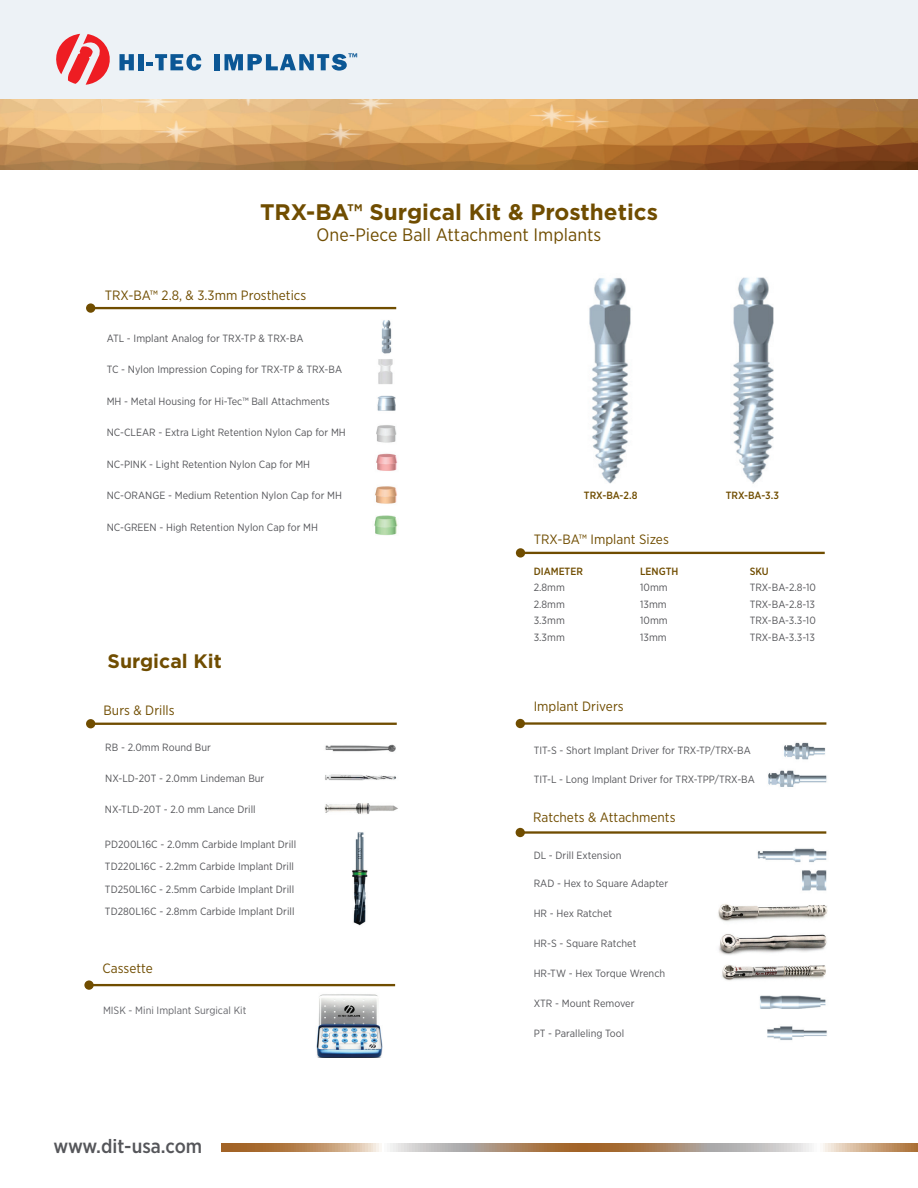
<style>
.page{position:relative;width:918px;height:1188px;background:#fff}
.page>*{position:absolute;margin:0;border:0;box-sizing:border-box;transform-origin:0 0}
.t1{font:700 22.5px "Gotham";color:#704d00}
.t2{font:500 19.5px "Gotham Narrow";color:#55565a}
.t3{font:700 19.5px "Gotham";color:#704d00}
.t4{font:18px "Gotham Narrow";color:#704d00}
.t5{font:13.5px "Gotham Narrow";color:#704d00}
.t6{font:10.5px/22.5px "Gotham Narrow";color:#55565a}
.t7{font:500 10.5px "Gotham Narrow";color:#704d00}
.t8{font:10.5px "Gotham Narrow";color:#64656a}
</style>
<div class="page">
<img style="left:378px;top:359px;width:15px;height:25px">
<hr style="left:91px;top:307px;width:305px;height:2px;background:#704d00">
<div style="left:86px;top:303px;width:9px;height:10px;background:#704d00;border-radius:50%"></div>
<hr style="left:91px;top:723px;width:306px;height:2px;background:#704d00">
<div style="left:86px;top:719px;width:9px;height:9px;background:#704d00;border-radius:50%"></div>
<div style="left:0;top:0;width:918px;height:118px;background:#edf2f6"></div>
<svg style="left:119px;top:54px;width:15px;height:16px"></svg>
<div style="left:138px;top:54px;width:6px;height:16px;background:#0b5795"></div>
<svg style="left:147px;top:54px;width:54px;height:17px"></svg>
<div style="left:215px;top:54px;width:5px;height:16px;background:#0b5795"></div>
<svg style="left:56px;top:34px;width:54px;height:51px"></svg>
<svg style="left:225px;top:53px;width:132px;height:18px"></svg>
<img style="left:325px;top:744px;width:71px;height:8px">
<img style="left:325px;top:774px;width:72px;height:7px">
<img style="left:757px;top:848px;width:70px;height:15px">
<img style="left:802px;top:870px;width:25px;height:21px">
<img style="left:767px;top:1026px;width:60px;height:14px">
<img style="left:718px;top:904px;width:110px;height:18px">
<img style="left:718px;top:934px;width:109px;height:21px">
<img style="left:722px;top:965px;width:104px;height:16px">
<img style="left:324px;top:803px;width:74px;height:11px">
<img style="left:760px;top:995px;width:66px;height:14px">
<hr style="left:521px;top:552px;width:304px;height:2px;background:#704d00">
<div style="left:516px;top:548px;width:9px;height:10px;background:#704d00;border-radius:50%"></div>
<hr style="left:520px;top:831px;width:306px;height:3px;background:#704d00">
<div style="left:516px;top:828px;width:9px;height:9px;background:#704d00;border-radius:50%"></div>
<img style="left:0;top:99px;width:918px;height:70px">
<img style="left:352px;top:832px;width:16px;height:94px">
<img style="left:589px;top:278px;width:42px;height:206px">
<img style="left:733px;top:277px;width:41px;height:207px">
<img style="left:377px;top:395px;width:19px;height:16px">
<img style="left:376px;top:425px;width:20px;height:18px">
<img style="left:374px;top:515px;width:24px;height:20px">
<img style="left:375px;top:453px;width:23px;height:51px">
<img style="left:381px;top:320px;width:11px;height:34px">
<img style="left:316px;top:994px;width:67px;height:63px">
<img style="left:784px;top:742px;width:42px;height:18px">
<img style="left:768px;top:770px;width:59px;height:17px">
<hr style="left:520px;top:722px;width:306px;height:3px;background:#704d00">
<div style="left:516px;top:719px;width:9px;height:9px;background:#704d00;border-radius:50%"></div>
<hr style="left:89px;top:984px;width:306px;height:2px;background:#704d00">
<svg style="left:84px;top:980px;width:10px;height:10px"></svg>
<svg style="left:221px;top:1144px;width:697px;height:7px;background:#bd9f82"></svg>
<h1 class="t1" style="left:260px;top:199px;width:399px">TRX-BA™ Surgical Kit &amp; Prosthetics</h1>
<h3 class="t4" style="left:317px;top:225px;width:286px">One-Piece Ball Attachment Implants</h3>
<p class="t5" style="left:105px;top:288px;width:203px">TRX-BA™ 2.8, &amp; 3.3mm Prosthetics</p>
<p class="t6" style="left:107px;top:327px;width:198px">ATL - Implant Analog for TRX-TP &amp; TRX-BA</p>
<p class="t6" style="left:107px;top:358px;width:237px">TC - Nylon Impression Coping for TRX-TP &amp; TRX-BA</p>
<p class="t6" style="left:107px;top:390px;width:225px">MH - Metal Housing for Hi-Tec™ Ball Attachments</p>
<p class="t6" style="left:107px;top:421px;width:241px">NC-CLEAR - Extra Light Retention Nylon Cap for MH</p>
<p class="t6" style="left:107px;top:453px;width:205px">NC-PINK - Light Retention Nylon Cap for MH</p>
<p class="t6" style="left:107px;top:484px;width:237px">NC-ORANGE - Medium Retention Nylon Cap for MH</p>
<p class="t6" style="left:107px;top:516px;width:213px">NC-GREEN - High Retention Nylon Cap for MH</p>
<h2 class="t3" style="left:108px;top:650px;width:116px">Surgical Kit</h2>
<p class="t5" style="left:104px;top:702px;width:73px">Burs &amp; Drills</p>
<p class="t6" style="left:105px;top:736px;width:107px">RB - 2.0mm Round Bur</p>
<p class="t6" style="left:105px;top:767px;width:161px">NX-LD-20T - 2.0mm Lindeman Bur</p>
<p class="t6" style="left:105px;top:799px;width:152px">NX-TLD-20T - 2.0 mm Lance Drill</p>
<p class="t6" style="left:105px;top:833px;width:193px">PD200L16C - 2.0mm Carbide Implant Drill TD220L16C - 2.2mm Carbide Implant Drill TD250L16C - 2.5mm Carbide Implant Drill TD280L16C - 2.8mm Carbide Implant Drill</p>
<p class="t5" style="left:102px;top:961px;width:52px">Cassette</p>
<p class="t8" style="left:103px;top:1005px;width:145px">MISK - Mini Implant Surgical Kit</p>
<h2 class="t2" style="left:53px;top:1135px;width:150px">www.dit-usa.com</h2>
<p class="t7" style="left:584px;top:489px;width:55px">TRX-BA-2.8</p>
<p class="t7" style="left:726px;top:489px;width:55px">TRX-BA-3.3</p>
<p class="t5" style="left:534px;top:532px;width:137px">TRX-BA™ Implant Sizes</p>
<p class="t7" style="left:534px;top:565px;width:51px">DIAMETER</p>
<p class="t7" style="left:640px;top:565px;width:40px">LENGTH</p>
<p class="t7" style="left:750px;top:565px;width:21px">SKU</p>
<p class="t6" style="left:534px;top:577px;width:33px">2.8mm</p>
<p class="t6" style="left:640px;top:577px;width:29px">10mm</p>
<p class="t6" style="left:750px;top:577px;width:68px">TRX-BA-2.8-10</p>
<p class="t6" style="left:534px;top:593px;width:33px">2.8mm</p>
<p class="t6" style="left:640px;top:593px;width:28px">13mm</p>
<p class="t6" style="left:750px;top:593px;width:67px">TRX-BA-2.8-13</p>
<p class="t6" style="left:534px;top:609px;width:33px">3.3mm</p>
<p class="t6" style="left:640px;top:609px;width:29px">10mm</p>
<p class="t6" style="left:750px;top:609px;width:68px">TRX-BA-3.3-10</p>
<p class="t6" style="left:534px;top:626px;width:33px">3.3mm</p>
<p class="t6" style="left:640px;top:626px;width:28px">13mm</p>
<p class="t6" style="left:750px;top:626px;width:67px">TRX-BA-3.3-13</p>
<p class="t5" style="left:534px;top:699px;width:92px">Implant Drivers</p>
<p class="t6" style="left:534px;top:739px;width:219px">TIT-S - Short Implant Driver for TRX-TP/TRX-BA</p>
<p class="t6" style="left:534px;top:768px;width:223px">TIT-L - Long Implant Driver for TRX-TPP/TRX-BA</p>
<p class="t5" style="left:533px;top:809px;width:144px">Ratchets &amp; Attachments</p>
<p class="t6" style="left:534px;top:844px;width:89px">DL - Drill Extension</p>
<p class="t6" style="left:534px;top:872px;width:136px">RAD - Hex to Square Adapter</p>
<p class="t6" style="left:534px;top:902px;width:80px">HR - Hex Ratchet</p>
<p class="t6" style="left:534px;top:932px;width:104px">HR-S - Square Ratchet</p>
<p class="t6" style="left:534px;top:962px;width:133px">HR-TW - Hex Torque Wrench</p>
<p class="t6" style="left:534px;top:992px;width:102px">XTR - Mount Remover</p>
<p class="t6" style="left:534px;top:1022px;width:92px">PT - Paralleling Tool</p>
</div>
